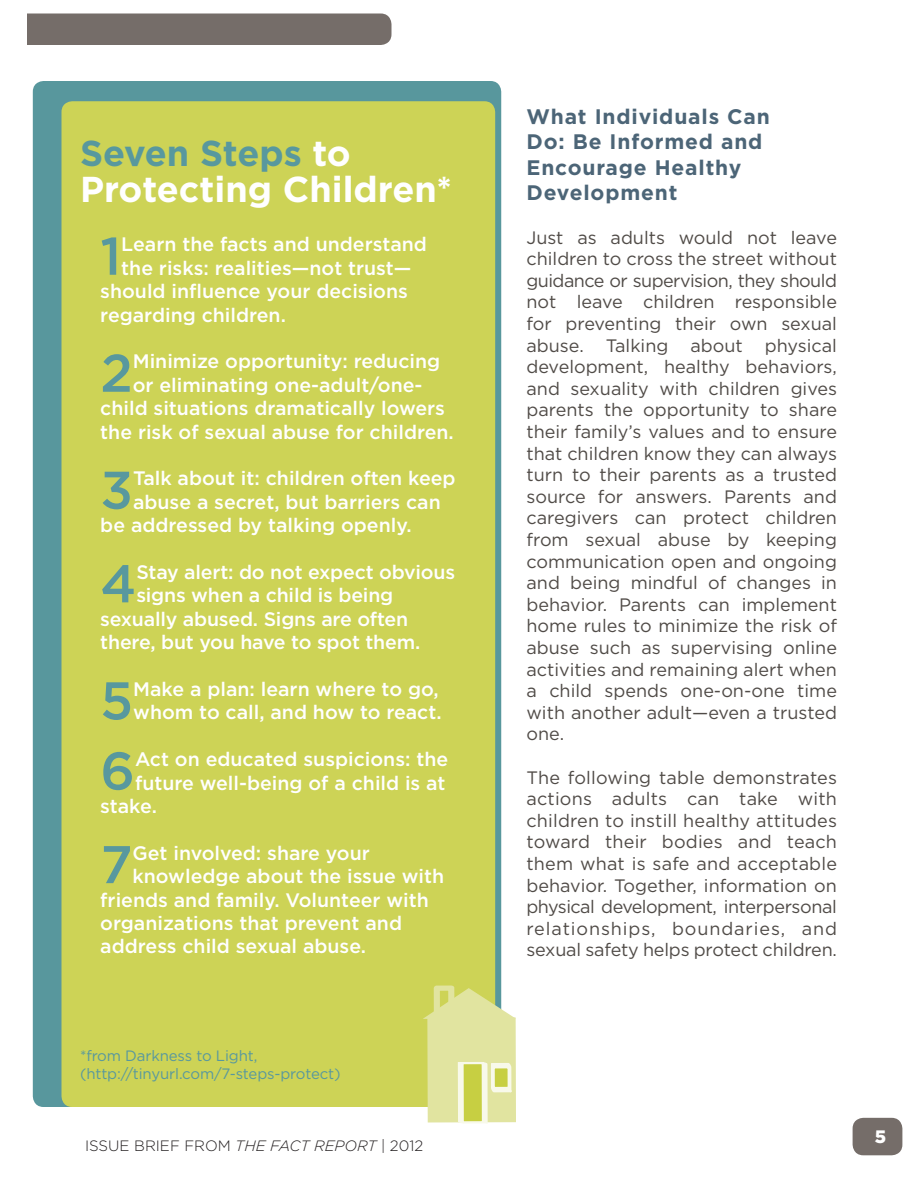
<style>
.page{position:relative;width:918px;height:1188px;background:#fff}
.page>*{position:absolute;margin:0;border:0;box-sizing:border-box;transform-origin:0 0}
.Main_body_paragraph{font:500 52.95px "Gotham";color:#58989e}
.t1{font:700 36px/36px "Gotham";color:#fff}
.Main_body_paragraph-2{font:700 21px/25.5px "Gotham";letter-spacing:.04em;color:#4c6577}
.Main_body_paragraph-3{font:500 19.5px/23.4px "Gotham";color:#fff}
.Paragraph_Style_1{font:18px/21.6px "Gotham";color:#504b47;text-align:justify}
.t2{font:900 18px "Gotham";color:#fff}
.Paragraph_Style_1-2{font:15px "Gotham";letter-spacing:-.01em;color:#58989e}
.t3{font:300 15px "Gotham";color:#231f20}
.s1{color:#58989e}
.s2{font-style:italic}
</style>
<div class="page">
<div style="left:27px;top:14px;width:365px;height:31px;background:#756d69"></div>
<div style="left:853px;top:1118px;width:49px;height:37px;background:#756d69;border-radius:11px"></div>
<div style="left:33px;top:81px;width:468px;height:1026px;background:#58979d;border-radius:11px"></div>
<div style="left:62px;top:101px;width:433px;height:1006px;background:#cdd356;border-radius:11px"></div>
<div style="left:427px;top:1017px;width:89px;height:105px;background:#e1e4a0"></div>
<svg style="left:423px;top:986px;width:93px;height:41px"></svg>
<svg style="left:458px;top:1062px;width:55px;height:62px"></svg>
<p class="t1" style="left:80px;top:135px;width:373px"><span class="s1">Seven Steps</span> to<br>Protecting Children*</p>
<p class="Main_body_paragraph" style="left:100px;top:226px;width:22px">1</p>
<p class="Main_body_paragraph-3" style="left:121px;top:232px;width:307px">Learn the facts and understand</p>
<p class="Main_body_paragraph-3" style="left:121px;top:256px;width:292px">the risks: realities—not trust—</p>
<p class="Main_body_paragraph-3" style="left:100px;top:279px;width:309px">should influence your decisions</p>
<p class="Main_body_paragraph-3" style="left:100px;top:302px;width:187px">regarding children.</p>
<p class="Main_body_paragraph" style="left:100px;top:343px;width:34px">2</p>
<p class="Main_body_paragraph-3" style="left:133px;top:349px;width:309px">Minimize opportunity: reducing</p>
<p class="Main_body_paragraph-3" style="left:133px;top:373px;width:291px">or eliminating one-adult/one-</p>
<p class="Main_body_paragraph-3" style="left:100px;top:396px;width:346px">child situations dramatically lowers</p>
<p class="Main_body_paragraph-3" style="left:100px;top:419px;width:355px">the risk of sexual abuse for children.</p>
<p class="Main_body_paragraph" style="left:100px;top:460px;width:34px">3</p>
<p class="Main_body_paragraph-3" style="left:133px;top:466px;width:324px">Talk about it: children often keep</p>
<p class="Main_body_paragraph-3" style="left:133px;top:490px;width:309px">abuse a secret, but barriers can</p>
<p class="Main_body_paragraph-3" style="left:100px;top:513px;width:313px">be addressed by talking openly.</p>
<p class="Main_body_paragraph" style="left:100px;top:554px;width:38px">4</p>
<p class="Main_body_paragraph-3" style="left:136px;top:560px;width:320px">Stay alert: do not expect obvious</p>
<p class="Main_body_paragraph-3" style="left:136px;top:583px;width:258px">signs when a child is being</p>
<p class="Main_body_paragraph-3" style="left:100px;top:607px;width:309px">sexually abused. Signs are often</p>
<p class="Main_body_paragraph-3" style="left:100px;top:630px;width:322px">there, but you have to spot them.</p>
<p class="Main_body_paragraph" style="left:100px;top:671px;width:34px">5</p>
<p class="Main_body_paragraph-3" style="left:133px;top:677px;width:310px">Make a plan: learn where to go, whom to call, and how to react.</p>
<p class="Main_body_paragraph" style="left:100px;top:741px;width:36px">6</p>
<p class="Main_body_paragraph-3" style="left:135px;top:747px;width:315px">Act on educated suspicions: the</p>
<p class="Main_body_paragraph-3" style="left:135px;top:770px;width:312px">future well-being of a child is at</p>
<p class="Main_body_paragraph-3" style="left:100px;top:794px;width:58px">stake.</p>
<p class="Main_body_paragraph" style="left:100px;top:834px;width:34px">7</p>
<p class="Main_body_paragraph-3" style="left:133px;top:841px;width:239px">Get involved: share your</p>
<p class="Main_body_paragraph-3" style="left:133px;top:864px;width:313px">knowledge about the issue with</p>
<p class="Main_body_paragraph-3" style="left:100px;top:887px;width:330px">friends and family. Volunteer with</p>
<p class="Main_body_paragraph-3" style="left:100px;top:911px;width:303px">organizations that prevent and</p>
<p class="Main_body_paragraph-3" style="left:100px;top:934px;width:267px">address child sexual abuse.</p>
<p class="Paragraph_Style_1-2" style="left:80px;top:1048px;width:179px">*from Darkness to Light,</p>
<p class="Paragraph_Style_1-2" style="left:80px;top:1066px;width:262px">(http://tinyurl.com/7-steps-protect)</p>
<p class="t3" style="left:85px;top:1137px;width:340px">ISSUE BRIEF FROM <span class="s2">THE FACT REPORT</span> | 2012</p>
<p class="Main_body_paragraph-2" style="left:526px;top:103px;width:245px">What Individuals Can<br>Do: Be Informed and<br>Encourage Healthy<br>Development</p>
<p class="Paragraph_Style_1" style="left:526px;top:226px;width:312px">Just as adults would not leave children to cross the street without guidance or supervision, they should not leave children responsible for preventing their own sexual abuse. Talking about physical development, healthy behaviors, and sexuality with children gives parents the opportunity to share their family’s values and to ensure that children know they can always turn to their parents as a trusted source for answers. Parents and caregivers can protect children from sexual abuse by keeping communication open and ongoing and being mindful of changes in behavior. Parents can implement home rules to minimize the risk of abuse such as supervising online activities and remaining alert when a child spends one-on-one time with another adult—even a trusted one.</p>
<p class="Paragraph_Style_1" style="left:526px;top:766px;width:312px">The following table demonstrates actions adults can take with children to instill healthy attitudes toward their bodies and teach them what is safe and acceptable behavior. Together, information on physical development, interpersonal relationships, boundaries, and sexual safety helps protect children.</p>
<p class="t2" style="left:875px;top:1126px;width:13px">5</p>
</div>
